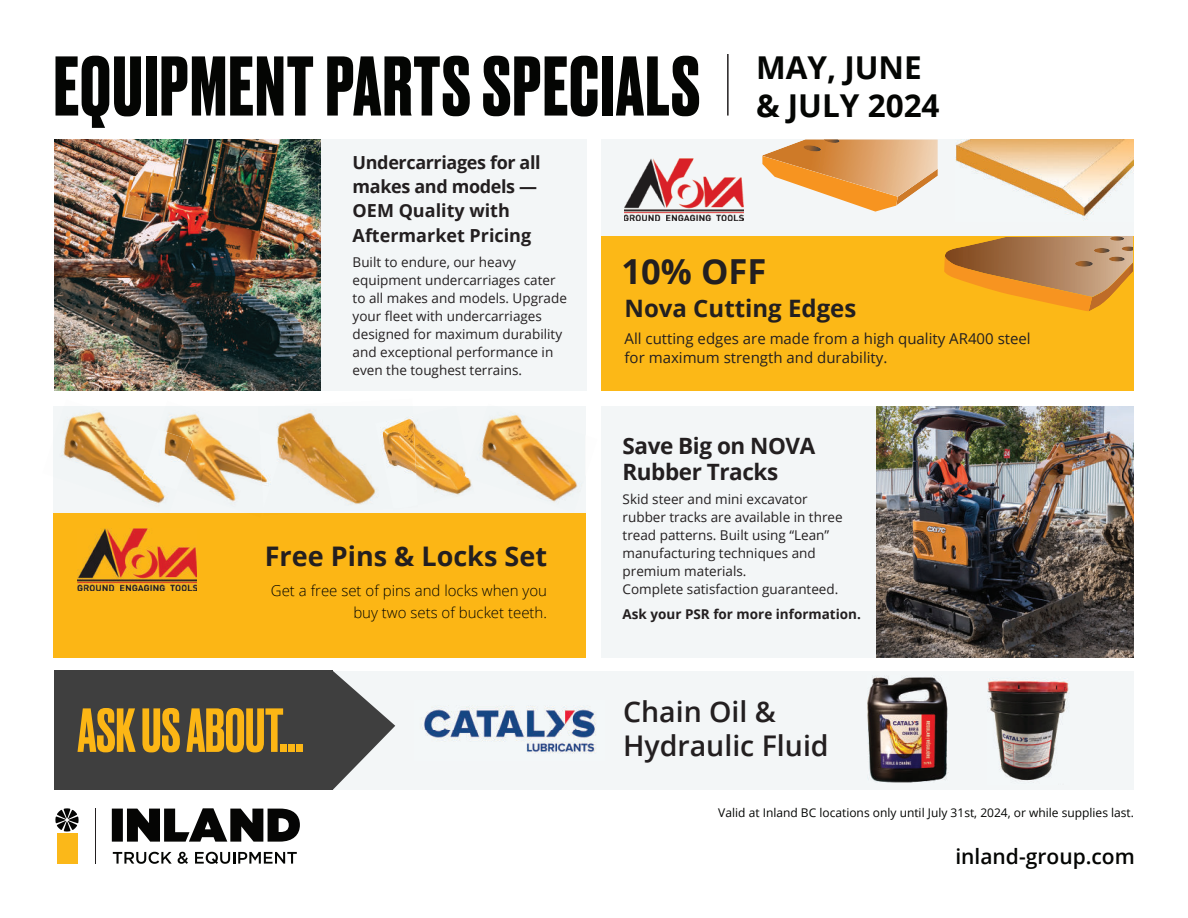
<style>
.page{position:relative;width:1188px;height:918px;background:#fff}
.page>*{position:absolute;margin:0;border:0;box-sizing:border-box;transform-origin:0 0}
.t1{font:700 79.5px "Druk";letter-spacing:.025em;color:#040503}
.t2{font:500 58.5px "Druk";color:#fcb615}
.t3{font:700 34.5px "Open Sans";color:#231f20}
.t4{font:700 31.5px/37.5px "Open Sans";color:#040503}
.t5{font:600 28.5px/34.2px "Open Sans";color:#231f20}
.t6{font:700 27px "Open Sans";color:#231f20}
.t7{font:700 24px "Open Sans";color:#231f20}
.t8{font:700 22.5px/25.5px "Open Sans";letter-spacing:-.02em;color:#231f20}
.t9{font:600 21px "Open Sans";color:#040503}
.t10{font:700 18px/24.5px "Open Sans";letter-spacing:-.02em;color:#231f20}
.t11{font:15px/19.5px "Open Sans";color:#231f20}
.t12{font:300 15px/22.5px "Open Sans";color:#040503;text-align:right}
.t13{font:13.5px/18px "Open Sans";color:#231f20}
.t14{font:700 13.5px "Open Sans";color:#231f20}
.t15{font:12px "Open Sans";color:#040503}
</style>
<div class="page">
<div style="left:333px;top:671px;width:801px;height:119px;background:#f3f6f7"></div>
<div style="left:54px;top:671px;width:279px;height:119px;background:#3f3f3f"></div>
<div style="left:601px;top:406px;width:532px;height:252px;background:#f3f6f7"></div>
<hr style="left:95px;top:808px;width:1px;height:56px;background:#231f20">
<svg style="left:55px;top:808px;width:24px;height:24px"></svg>
<div style="left:57px;top:833px;width:20px;height:31px;background:#fbb819"></div>
<svg style="left:112px;top:808px;width:188px;height:34px"></svg>
<svg style="left:113px;top:852px;width:59px;height:12px"></svg>
<svg style="left:178px;top:852px;width:10px;height:12px"></svg>
<svg style="left:195px;top:852px;width:102px;height:12px"></svg>
<div style="left:53px;top:513px;width:532px;height:145px;background:#fcb615"></div>
<img style="left:877px;top:406px;width:256px;height:252px">
<div style="left:601px;top:139px;width:532px;height:98px;background:#f3f6f7"></div>
<div style="left:601px;top:236px;width:532px;height:155px;background:#fcb817"></div>
<img style="left:867px;top:676px;width:82px;height:107px">
<hr style="left:727px;top:54px;width:2px;height:62px;background:#231f20">
<img style="left:55px;top:139px;width:266px;height:252px">
<div style="left:321px;top:139px;width:265px;height:252px;background:#f3f6f7"></div>
<img style="left:78px;top:528px;width:119px;height:62px">
<img style="left:624px;top:159px;width:119px;height:62px">
<svg style="left:944px;top:236px;width:189px;height:75px"></svg>
<img style="left:955px;top:139px;width:178px;height:81px">
<svg style="left:762px;top:139px;width:176px;height:73px"></svg>
<img style="left:53px;top:406px;width:105px;height:107px">
<img style="left:158px;top:406px;width:100px;height:107px">
<img style="left:142px;top:429px;width:51px;height:61px">
<img style="left:258px;top:406px;width:155px;height:107px">
<img style="left:259px;top:431px;width:27px;height:78px">
<img style="left:393px;top:406px;width:75px;height:104px">
<img style="left:375px;top:415px;width:43px;height:93px">
<img style="left:468px;top:406px;width:117px;height:106px">
<img style="left:465px;top:465px;width:6px;height:14px">
<img style="left:422px;top:706px;width:174px;height:48px">
<svg style="left:333px;top:671px;width:62px;height:119px"></svg>
<img style="left:988px;top:678px;width:81px;height:103px">
<h1 class="t1" style="left:54px;top:56px;width:647px">EQUIPMENT PARTS SPECIALS</h1>
<h3 class="t4" style="left:756px;top:52px;width:185px">MAY, JUNE &amp; JULY 2024</h3>
<h3 class="t10" style="left:353px;top:152px;width:190px">Undercarriages for all makes and models —<br>OEM Quality with<br>Aftermarket Pricing</h3>
<p class="t13" style="left:353px;top:254px;width:216px">Built to endure, our heavy equipment undercarriages cater to all makes and models. Upgrade your fleet with undercarriages designed for maximum durability and exceptional performance in even the toughest terrains.</p>
<h3 class="t6" style="left:265px;top:546px;width:284px">Free Pins &amp; Locks Set</h3>
<p class="t12" style="left:271px;top:580px;width:278px">Get a free set of pins and locks when you buy two sets of bucket teeth.</p>
<h3 class="t3" style="left:622px;top:258px;width:146px">10% OFF</h3>
<h3 class="t7" style="left:625px;top:299px;width:233px">Nova Cutting Edges</h3>
<p class="t11" style="left:625px;top:330px;width:408px">All cutting edges are made from a high quality AR400 steel for maximum strength and durability.</p>
<h3 class="t8" style="left:623px;top:435px;width:194px">Save Big on NOVA<br>Rubber Tracks</h3>
<p class="t13" style="left:623px;top:492px;width:222px">Skid steer and mini excavator rubber tracks are available in three tread patterns. Built using “Lean” manufacturing techniques and premium materials.<br>Complete satisfaction guaranteed.</p>
<p class="t14" style="left:623px;top:609px;width:240px">Ask your PSR for more information.</p>
<h2 class="t2" style="left:78px;top:698px;width:227px">ASK US ABOUT...</h2>
<h3 class="t5" style="left:623px;top:697px;width:207px">Chain Oil &amp;<br>Hydraulic Fluid</h3>
<p class="t15" style="left:718px;top:808px;width:417px">Valid at Inland BC locations only until July 31st, 2024, or while supplies last.</p>
<h3 class="t9" style="left:955px;top:848px;width:181px">inland-group.com</h3>
</div>
